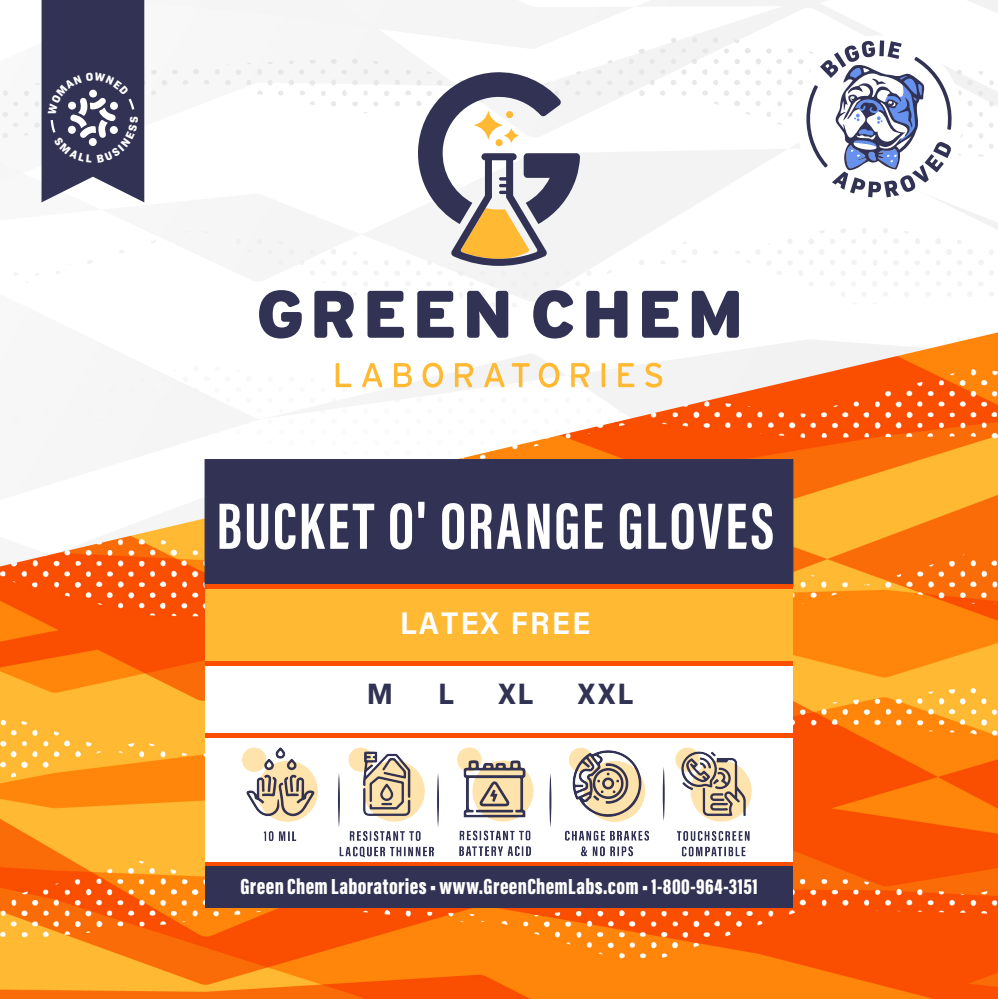
<style>
.page{position:relative;width:998px;height:999px;background:#fff}
.page>*{position:absolute;margin:0;border:0;box-sizing:border-box;transform-origin:0 0}
.t1{font:700 67.5px "Acumin Pro Extra Cond";letter-spacing:.035em;color:#fff}
.t2{font:700 31.5px "Acumin Pro Semi Cond";letter-spacing:.075em;color:#fff}
.t3{font:700 29.93px "Bio Sans";color:#323354}
.t4{font:900 22.5px "Acumin Pro Extra Cond";letter-spacing:.02em;color:#fff}
</style>
<div class="page">
<svg style="left:41px;top:182px;width:895px;height:17px"></svg>
<svg style="left:41px;top:1px;width:729px;height:181px"></svg>
<svg style="left:144px;top:1px;width:853px;height:31px"></svg>
<div style="left:0;top:32px;width:997px;height:127px;background:#fff"></div>
<hr style="left:0;top:0;width:997px;height:1px;background:#f5f5f5">
<img style="left:0;top:332px;width:997px;height:667px">
<div style="left:205px;top:460px;width:587px;height:448px;background:#fff"></div>
<div style="left:205px;top:586px;width:587px;height:77px;background:#ffb933"></div>
<div style="left:205px;top:459px;width:588px;height:127px;background:#323354"></div>
<hr style="left:205px;top:661px;width:587px;height:4px;background:#fa4e01">
<hr style="left:205px;top:584px;width:587px;height:4px;background:#fa4e01">
<div style="left:795px;top:35px;width:167px;height:167px;background:#fff;border-radius:50%"></div>
<svg style="left:806px;top:40px;width:145px;height:157px"></svg>
<img style="left:464px;top:733px;width:65px;height:133px">
<img style="left:529px;top:733px;width:107px;height:133px">
<img style="left:357px;top:733px;width:107px;height:133px">
<img style="left:636px;top:733px;width:154px;height:133px">
<img style="left:203px;top:717px;width:154px;height:154px">
<svg style="left:416px;top:71px;width:164px;height:195px"></svg>
<div style="left:495px;top:139px;width:7px;height:7px;background:#ffb933;border-radius:50%"></div>
<div style="left:506px;top:111px;width:7px;height:7px;background:#ffb933;border-radius:50%"></div>
<svg style="left:259px;top:290px;width:42px;height:49px"></svg>
<svg style="left:314px;top:291px;width:39px;height:47px"></svg>
<svg style="left:367px;top:291px;width:37px;height:47px"></svg>
<svg style="left:417px;top:291px;width:36px;height:47px"></svg>
<svg style="left:467px;top:291px;width:41px;height:47px"></svg>
<svg style="left:533px;top:290px;width:40px;height:49px"></svg>
<svg style="left:586px;top:291px;width:41px;height:47px"></svg>
<svg style="left:641px;top:291px;width:37px;height:47px"></svg>
<svg style="left:691px;top:291px;width:47px;height:47px"></svg>
<svg style="left:335px;top:363px;width:16px;height:24px"></svg>
<svg style="left:362px;top:363px;width:20px;height:24px"></svg>
<svg style="left:394px;top:363px;width:17px;height:24px"></svg>
<svg style="left:422px;top:363px;width:21px;height:25px"></svg>
<svg style="left:455px;top:363px;width:18px;height:24px"></svg>
<svg style="left:484px;top:363px;width:20px;height:24px"></svg>
<svg style="left:511px;top:363px;width:18px;height:24px"></svg>
<svg style="left:538px;top:363px;width:21px;height:25px"></svg>
<svg style="left:571px;top:363px;width:18px;height:24px"></svg>
<svg style="left:601px;top:363px;width:4px;height:24px"></svg>
<svg style="left:618px;top:363px;width:16px;height:24px"></svg>
<svg style="left:645px;top:363px;width:17px;height:25px"></svg>
<div style="left:205px;top:866px;width:587px;height:42px;background:#323354"></div>
<svg style="left:42px;top:0;width:102px;height:202px;background:#484967"></svg>
<h1 class="t1" style="left:216px;top:485px;width:559px">BUCKET O' ORANGE GLOVES</h1>
<h2 class="t2" style="left:400px;top:601px;width:191px">LATEX FREE</h2>
<h3 class="t3" style="left:367px;top:671px;width:28px">M</h3>
<h3 class="t3" style="left:438px;top:671px;width:17px">L</h3>
<h3 class="t3" style="left:498px;top:671px;width:36px">XL</h3>
<h3 class="t3" style="left:577px;top:671px;width:56px">XXL</h3>
<p class="t4" style="left:240px;top:873px;width:518px">Green Chem Laboratories • www.GreenChemLabs.com • 1-800-964-3151</p>
</div>
